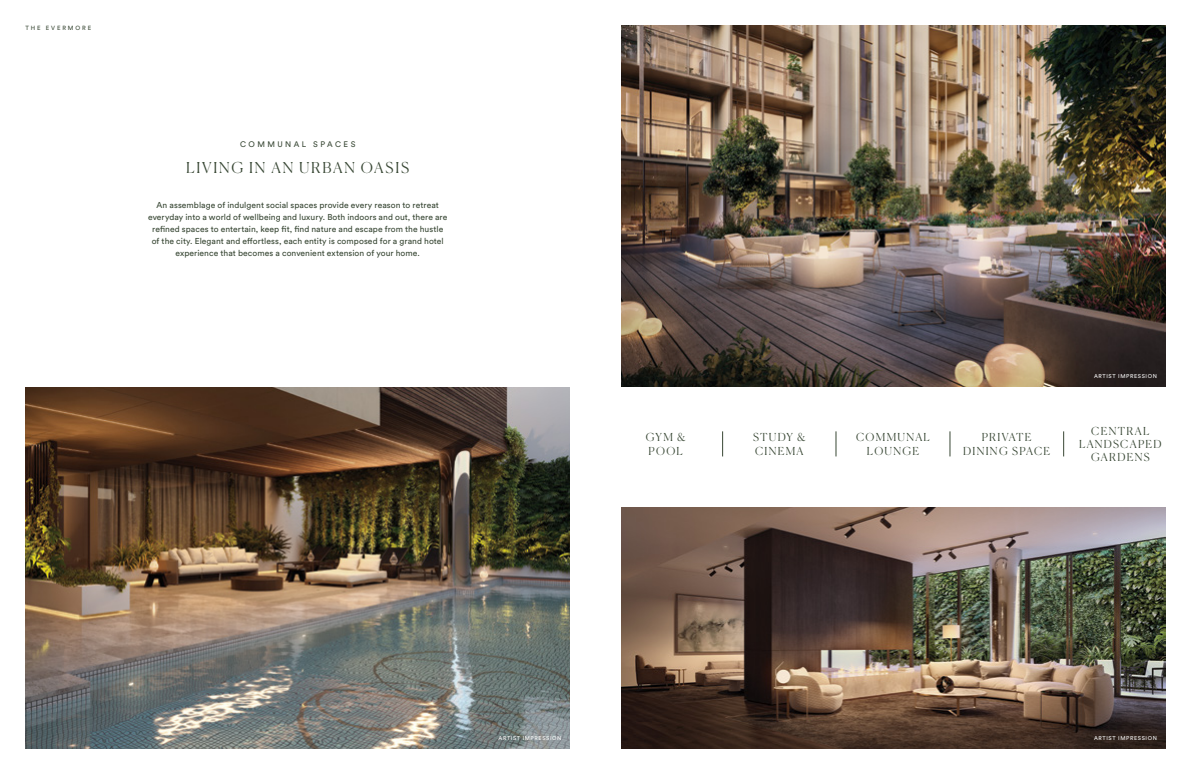
<style>
.page{position:relative;width:1191px;height:774px;background:#fff}
.page>*{position:absolute;margin:0;border:0;box-sizing:border-box;transform-origin:0 0}
.t1{font:300 15px "Canela";letter-spacing:.12em;color:#384734}
.t2{font:300 11px/13.2px "Canela";letter-spacing:.12em;color:#384734;text-align:center}
.t3{font:8.5px/12px "Circular Std";letter-spacing:.01em;color:#384734;text-align:center}
.t4{font:8px "Circular Std";letter-spacing:.31em;color:#384734}
.t5{font:6px "Circular Std";letter-spacing:.31em;color:#384734}
.t6{font:5.5px "Circular Std";letter-spacing:.11em;color:#fff}
</style>
<div class="page">
<img style="left:621px;top:26px;width:544px;height:361px">
<img style="left:26px;top:387px;width:544px;height:361px">
<img style="left:621px;top:507px;width:544px;height:241px">
<svg style="left:722px;top:431px;width:1px;height:25px"></svg>
<svg style="left:836px;top:431px;width:1px;height:25px"></svg>
<svg style="left:949px;top:431px;width:1px;height:25px"></svg>
<svg style="left:1063px;top:431px;width:1px;height:25px"></svg>
<p class="t5" style="left:26px;top:25px;width:67px">THE EVERMORE</p>
<p class="t4" style="left:240px;top:140px;width:117px">COMMUNAL SPACES</p>
<h1 class="t1" style="left:186px;top:156px;width:224px">LIVING IN AN URBAN OASIS</h1>
<p class="t3" style="left:148px;top:199px;width:301px">An assemblage of indulgent social spaces provide every reason to retreat everyday into a world of wellbeing and luxury. Both indoors and out, there are refined spaces to entertain, keep fit, find nature and escape from the hustle of the city. Elegant and effortless, each entity is composed for a grand hotel experience that becomes a convenient extension of your home.</p>
<p class="t2" style="left:646px;top:430px;width:41px;text-align:left">GYM &amp;<br>POOL</p>
<p class="t2" style="left:753px;top:430px;width:54px;text-align:left">STUDY &amp;<br>CINEMA</p>
<p class="t2" style="left:856px;top:430px;width:75px">COMMUNAL<br>LOUNGE</p>
<p class="t2" style="left:963px;top:430px;width:88px">PRIVATE<br>DINING SPACE</p>
<p class="t6" style="left:1094px;top:373px;width:64px">ARTIST IMPRESSION</p>
<p class="t2" style="left:1079px;top:423px;width:84px">CENTRAL<br>LANDSCAPED<br>GARDENS</p>
<p class="t6" style="left:498px;top:735px;width:64px">ARTIST IMPRESSION</p>
<p class="t6" style="left:1094px;top:735px;width:64px">ARTIST IMPRESSION</p>
</div>
